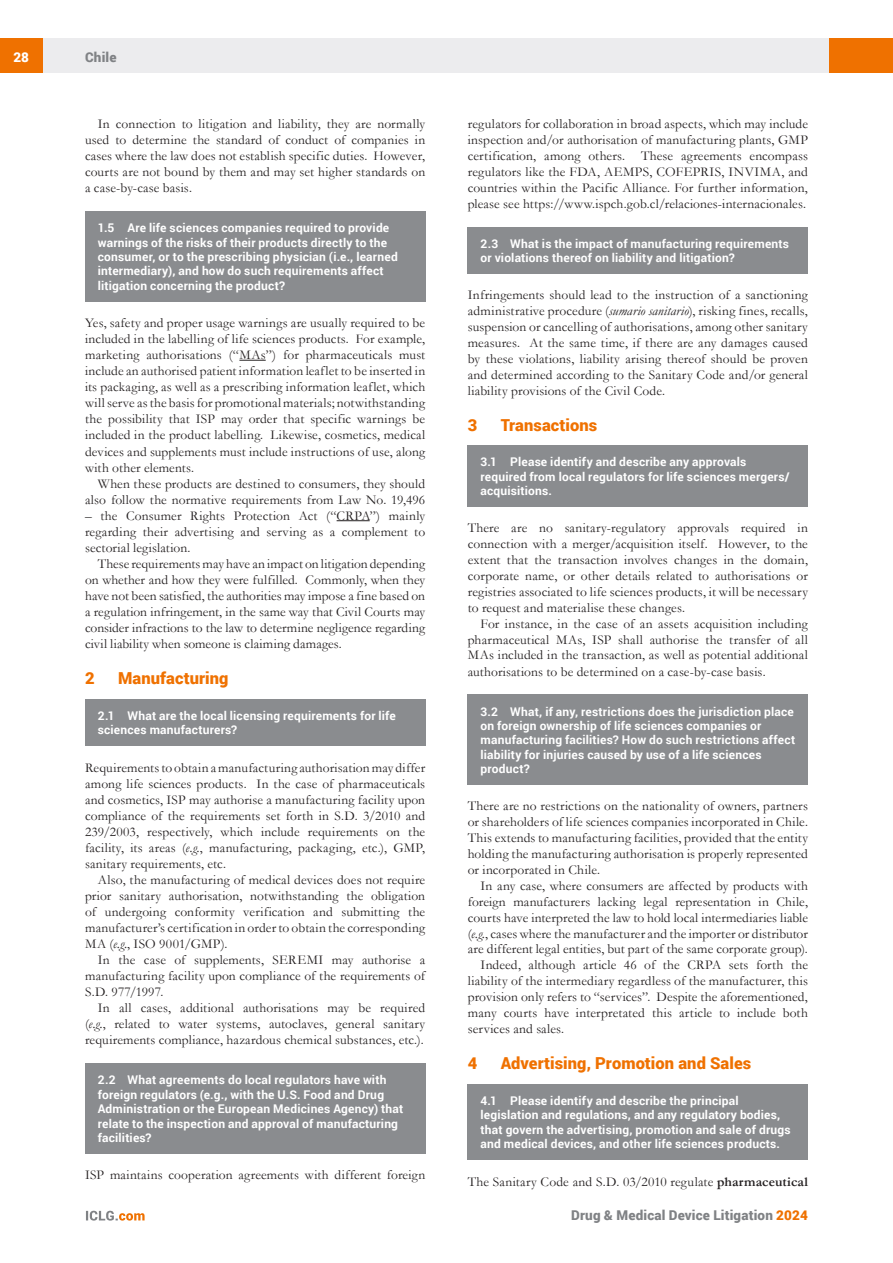
<style>
.page{position:relative;width:893px;height:1263px;background:#fff}
.page>*{position:absolute;margin:0;border:0;box-sizing:border-box;transform-origin:0 0}
.MS_Heading{font:900 16.5px "Roboto";letter-spacing:.005em;color:#ef7100}
.MS_Body_Text_-_First_Paragraph{font:13.5px/15.9px "Garamond";letter-spacing:.01em;color:#231f20;text-align:justify}
.MS_Body_Text_-_Second_Paragraph{font:13.5px/16px "Garamond";letter-spacing:.01em;color:#231f20;text-align:justify}
.t1{font:900 13.5px "Roboto";letter-spacing:.01em;color:#808285}
.t2{font:900 13.5px "Roboto";color:#fff}
.MS_-_Question{font:700 12px/14.4px "Roboto";letter-spacing:.015em;color:#fff}
.MS_-_Question_following_section{font:700 12px/14.4px "Roboto";letter-spacing:.015em;color:#fff}
.s1{font-style:italic}
.s2{font-weight:700}
.s3{color:#ef7100}
</style>
<div class="page">
<div style="left:43px;top:38px;width:786px;height:34px;background:#ececee"></div>
<div style="left:0;top:38px;width:43px;height:34px;background:#ef7100"></div>
<div style="left:829px;top:38px;width:64px;height:34px;background:#ef7100"></div>
<svg style="left:86px;top:1211px;width:59px;height:9px"></svg>
<div style="left:468px;top:227px;width:340px;height:46px;background:#8a8c8f"></div>
<div style="left:468px;top:445px;width:340px;height:62px;background:#8a8c8f"></div>
<div style="left:468px;top:695px;width:340px;height:90px;background:#8a8c8f"></div>
<div style="left:468px;top:1084px;width:340px;height:76px;background:#8a8c8f"></div>
<div style="left:85px;top:211px;width:340px;height:90px;background:#8a8c8f"></div>
<svg style="left:239px;top:360px;width:27px;height:1px"></svg>
<hr style="left:337px;top:520px;width:33px;height:1px;background:#231f20">
<div style="left:85px;top:699px;width:340px;height:47px;background:#8a8c8f"></div>
<div style="left:85px;top:1063px;width:340px;height:90px;background:#8a8c8f"></div>
<p class="t2" style="left:13px;top:48px;width:17px">28</p>
<p class="t1" style="left:85px;top:48px;width:33px">Chile</p>
<p class="MS_Body_Text_-_Second_Paragraph" style="left:85px;top:115px;width:342px;text-indent:13px">In connection to litigation and liability, they are normally used to determine the standard of conduct of companies in cases where the law does not establish specific duties. However, courts are not bound by them and may set higher standards on a case-by-case basis.</p>
<p class="MS_-_Question" style="left:98px;top:220px;width:301px">1.5 Are life sciences companies required to provide warnings of the risks of their products directly to the consumer, or to the prescribing physician (i.e., learned intermediary), and how do such requirements affect litigation concerning the product?</p>
<p class="MS_Body_Text_-_First_Paragraph" style="left:85px;top:314px;width:342px">Yes, safety and proper usage warnings are usually required to be included in the labelling of life sciences products. For example, marketing authorisations (“MAs”) for pharmaceuticals must include an authorised patient information leaflet to be inserted in its packaging, as well as a prescribing information leaflet, which will serve as the basis for promotional materials; notwithstanding the possibility that ISP may order that specific warnings be included in the product labelling. Likewise, cosmetics, medical devices and supplements must include instructions of use, along with other elements.</p>
<p class="MS_Body_Text_-_Second_Paragraph" style="left:85px;top:475px;width:342px;text-align:right">When these products are destined to consumers, they should also follow the normative requirements from Law No. 19,496</p>
<p class="MS_Body_Text_-_Second_Paragraph" style="left:85px;top:507px;width:342px">– the Consumer Rights Protection Act (“CRPA”) mainly regarding their advertising and serving as a complement to sectorial legislation.</p>
<p class="MS_Body_Text_-_Second_Paragraph" style="left:85px;top:555px;width:342px;text-indent:13px">These requirements may have an impact on litigation depending on whether and how they were fulfilled. Commonly, when they have not been satisfied, the authorities may impose a fine based on a regulation infringement, in the same way that Civil Courts may consider infractions to the law to determine negligence regarding civil liability when someone is claiming damages.</p>
<p class="MS_Heading" style="left:85px;top:667px;width:11px">2</p>
<p class="MS_Heading" style="left:118px;top:667px;width:112px">Manufacturing</p>
<p class="MS_-_Question_following_section" style="left:98px;top:708px;width:300px">2.1 What are the local licensing requirements for life sciences manufacturers?</p>
<p class="MS_Body_Text_-_First_Paragraph" style="left:85px;top:759px;width:342px">Requirements to obtain a manufacturing authorisation may differ among life sciences products. In the case of pharmaceuticals and cosmetics, ISP may authorise a manufacturing facility upon compliance of the requirements set forth in S.D. 3/2010 and 239/2003, respectively, which include requirements on the facility, its areas (<span class="s1">e.g.</span>, manufacturing, packaging, etc.), GMP, sanitary requirements, etc.</p>
<p class="MS_Body_Text_-_Second_Paragraph" style="left:85px;top:871px;width:342px;text-indent:13px">Also, the manufacturing of medical devices does not require prior sanitary authorisation, notwithstanding the obligation of undergoing conformity verification and submitting the manufacturer’s certification in order to obtain the corresponding MA (<span class="s1">e.g.</span>, ISO 9001/GMP).</p>
<p class="MS_Body_Text_-_Second_Paragraph" style="left:85px;top:951px;width:342px;text-indent:13px">In the case of supplements, SEREMI may authorise a manufacturing facility upon compliance of the requirements of S.D. 977/1997.</p>
<p class="MS_Body_Text_-_Second_Paragraph" style="left:85px;top:1000px;width:342px;text-indent:13px">In all cases, additional authorisations may be required (<span class="s1">e.g.</span>, related to water systems, autoclaves, general sanitary requirements compliance, hazardous chemical substances, etc.).</p>
<p class="MS_-_Question" style="left:98px;top:1072px;width:307px">2.2 What agreements do local regulators have with foreign regulators (e.g., with the U.S. Food and Drug Administration or the European Medicines Agency) that relate to the inspection and approval of manufacturing facilities?</p>
<p class="MS_Body_Text_-_First_Paragraph" style="left:85px;top:1167px;width:342px">ISP maintains cooperation agreements with different foreign</p>
<p class="MS_Body_Text_-_First_Paragraph" style="left:468px;top:115px;width:342px">regulators for collaboration in broad aspects, which may include inspection and/or authorisation of manufacturing plants, GMP certification, among others. These agreements encompass regulators like the FDA, AEMPS, COFEPRIS, INVIMA, and countries within the Pacific Alliance. For further information, please see https://www.ispch.gob.cl/relaciones-internacionales.</p>
<p class="MS_-_Question" style="left:480px;top:236px;width:310px">2.3 What is the impact of manufacturing requirements or violations thereof on liability and litigation?</p>
<p class="MS_Body_Text_-_First_Paragraph" style="left:468px;top:287px;width:342px">Infringements should lead to the instruction of a sanctioning administrative procedure (<span class="s1">sumario sanitario</span>), risking fines, recalls, suspension or cancelling of authorisations, among other sanitary measures. At the same time, if there are any damages caused by these violations, liability arising thereof should be proven and determined according to the Sanitary Code and/or general liability provisions of the Civil Code.</p>
<p class="MS_Heading" style="left:468px;top:413px;width:11px">3</p>
<p class="MS_Heading" style="left:501px;top:413px;width:98px">Transactions</p>
<p class="MS_-_Question_following_section" style="left:480px;top:454px;width:311px">3.1 Please identify and describe any approvals required from local regulators for life sciences mergers/ acquisitions.</p>
<p class="MS_Body_Text_-_First_Paragraph" style="left:468px;top:520px;width:342px">There are no sanitary-regulatory approvals required in connection with a merger/acquisition itself. However, to the extent that the transaction involves changes in the domain, corporate name, or other details related to authorisations or registries associated to life sciences products, it will be necessary to request and materialise these changes.</p>
<p class="MS_Body_Text_-_Second_Paragraph" style="left:468px;top:615px;width:342px;text-indent:13px">For instance, in the case of an assets acquisition including pharmaceutical MAs, ISP shall authorise the transfer of all MAs included in the transaction, as well as potential additional authorisations to be determined on a case-by-case basis.</p>
<p class="MS_-_Question" style="left:480px;top:704px;width:316px">3.2 What, if any, restrictions does the jurisdiction place on foreign ownership of life sciences companies or manufacturing facilities? How do such restrictions affect liability for injuries caused by use of a life sciences product?</p>
<p class="MS_Body_Text_-_First_Paragraph" style="left:468px;top:798px;width:342px">There are no restrictions on the nationality of owners, partners or shareholders of life sciences companies incorporated in Chile.<br>This extends to manufacturing facilities, provided that the entity holding the manufacturing authorisation is properly represented or incorporated in Chile.</p>
<p class="MS_Body_Text_-_Second_Paragraph" style="left:468px;top:877px;width:342px;text-indent:13px">In any case, where consumers are affected by products with foreign manufacturers lacking legal representation in Chile, courts have interpreted the law to hold local intermediaries liable (<span class="s1">e.g.</span>, cases where the manufacturer and the importer or distributor are different legal entities, but part of the same corporate group).</p>
<p class="MS_Body_Text_-_Second_Paragraph" style="left:468px;top:957px;width:342px;text-indent:13px">Indeed, although article 46 of the CRPA sets forth the liability of the intermediary regardless of the manufacturer, this provision only refers to “services”. Despite the aforementioned, many courts have interpretated this article to include both services and sales.</p>
<p class="MS_Heading" style="left:468px;top:1052px;width:11px">4</p>
<p class="MS_Heading" style="left:501px;top:1052px;width:252px">Advertising, Promotion and Sales</p>
<p class="MS_-_Question_following_section" style="left:480px;top:1093px;width:312px">4.1 Please identify and describe the principal legislation and regulations, and any regulatory bodies, that govern the advertising, promotion and sale of drugs and medical devices, and other life sciences products.</p>
<p class="MS_Body_Text_-_First_Paragraph" style="left:468px;top:1173px;width:342px">The Sanitary Code and S.D. 03/2010 regulate <span class="s2">pharmaceutical</span></p>
<p class="t1" style="left:571px;top:1206px;width:238px">Drug &amp; Medical Device Litigation <span class="s3">2024</span></p>
</div>
